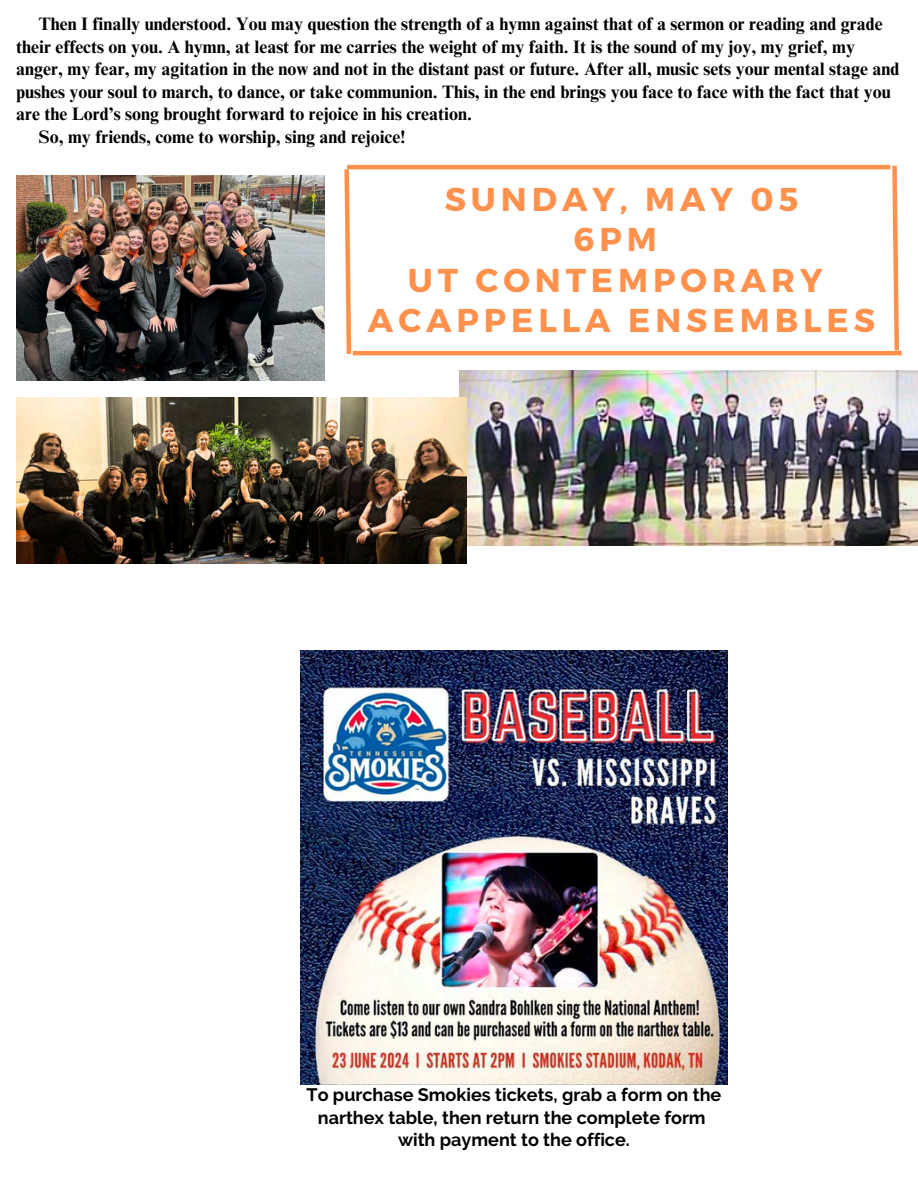
<style>
.page{position:relative;width:918px;height:1188px;background:#fff}
.page>*{position:absolute;margin:0;border:0;box-sizing:border-box;transform-origin:0 0}
.t1{font:700 33px/40.5px "Montserrat";letter-spacing:.15em;color:#ff914d;text-align:center}
.t2{font:700 18px/22.5px "Times NRMT Pro";color:#000}
.t3{font:700 18px/22.5px "Raleway";color:#000;text-align:center}
</style>
<div class="page">
<img style="left:301px;top:651px;width:426px;height:434px">
<img style="left:16px;top:175px;width:309px;height:206px">
<hr style="left:347px;top:165px;width:543px;height:4px;background:#ff914d">
<hr style="left:353px;top:351px;width:549px;height:4px;background:#ff914d">
<img style="left:459px;top:370px;width:459px;height:176px">
<img style="left:16px;top:397px;width:450px;height:167px">
<svg style="left:344px;top:165px;width:10px;height:191px"></svg>
<svg style="left:890px;top:165px;width:11px;height:186px"></svg>
<p class="t2" style="left:16px;top:15px;width:885px;text-indent:23px">Then I finally understood. You may question the strength of a hymn against that of a sermon or reading and grade their effects on you. A hymn, at least for me carries the weight of my faith. It is the sound of my joy, my grief, my anger, my fear, my agitation in the now and not in the distant past or future. After all, music sets your mental stage and pushes your soul to march, to dance, or take communion. This, in the end brings you face to face with the fact that you are the Lord’s song brought forward to rejoice in his creation.</p>
<p class="t2" style="left:39px;top:128px;width:368px">So, my friends, come to worship, sing and rejoice!</p>
<p class="t1" style="left:368px;top:177px;width:509px">SUNDAY, MAY 05<br>6PM<br>UT CONTEMPORARY<br>ACAPPELLA ENSEMBLES</p>
<p class="t3" style="left:307px;top:1084px;width:416px">To purchase Smokies tickets, grab a form on the narthex table, then return the complete form</p>
<p class="t3" style="left:398px;top:1129px;width:233px">with payment to the office.</p>
</div>
